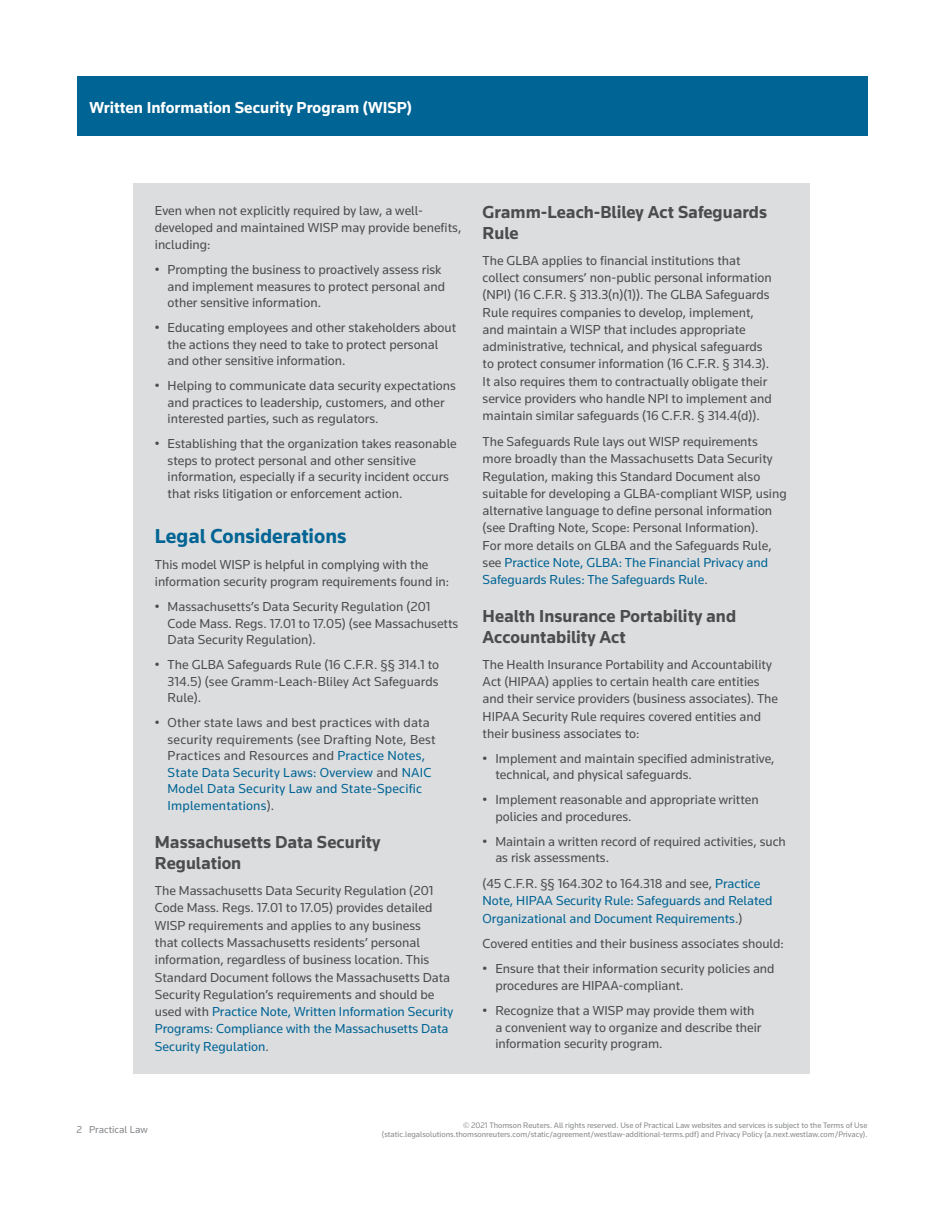
<style>
.page{position:relative;width:944px;height:1214px;background:#fff}
.page>*{position:absolute;margin:0;border:0;box-sizing:border-box;transform-origin:0 0}
.t1{font:700 21px "Knowledge";color:#006494}
.t2{font:700 18px/21px "Knowledge";color:#4b4c4d}
.t3{font:700 16.5px "Knowledge";color:#fff}
.t4{font:13.5px/17.2px "Knowledge";color:#4b4c4d}
.t5{font:13.5px/17.2px "Knowledge";color:#006494}
.t6{font:10.5px "Knowledge";color:#86888b}
.t7{font:8.25px/9.8px "Knowledge";color:#86888b;text-align:right}
.s1{color:#006494}
.s2{color:#4b4c4d}
</style>
<div class="page">
<div style="left:77px;top:77px;width:790px;height:59px;background:#006494"></div>
<div style="left:134px;top:183px;width:676px;height:890px;background:#dcdddf"></div>
<p class="t3" style="left:89px;top:97px;width:324px">Written Information Security Program (WISP)</p>
<p class="t4" style="left:155px;top:201px;width:308px">Even when not explicitly required by law, a well&shy;developed and maintained WISP may provide benefits, including:</p>
<p class="t4" style="left:168px;top:261px;width:279px;line-height:16.5px;text-indent:-13px">• Prompting the business to proactively assess risk and implement measures to protect personal and other sensitive information.</p>
<p class="t4" style="left:168px;top:319px;width:290px;line-height:16.5px;text-indent:-13px">• Educating employees and other stakeholders about the actions they need to take to protect personal and other sensitive information.</p>
<p class="t4" style="left:168px;top:377px;width:290px;line-height:16.5px;text-indent:-13px">• Helping to communicate data security expectations and practices to leadership, customers, and other interested parties, such as regulators.</p>
<p class="t4" style="left:168px;top:435px;width:291px;line-height:16.5px;text-indent:-13px">• Establishing that the organization takes reasonable steps to protect personal and other sensitive information, especially if a security incident occurs that risks litigation or enforcement action.</p>
<h1 class="t1" style="left:155px;top:523px;width:193px">Legal Considerations</h1>
<p class="t4" style="left:155px;top:555px;width:296px">This model WISP is helpful in complying with the information security program requirements found in:</p>
<p class="t4" style="left:168px;top:598px;width:292px;line-height:16.5px;text-indent:-13px">• Massachusetts’s Data Security Regulation (201<br>Code Mass. Regs. 17.01 to 17.05) (see Massachusetts<br>Data Security Regulation).</p>
<p class="t4" style="left:168px;top:656px;width:273px;line-height:16.5px;text-align:justify;text-indent:-13px">• The GLBA Safeguards Rule (16 C.F.R. §§ 314.1 to 314.5) (see Gramm-Leach-Bliley Act Safeguards Rule).</p>
<p class="t4" style="left:168px;top:714px;width:269px;line-height:16.6px;text-indent:-13px">• Other state laws and best practices with data security requirements (see Drafting Note, Best Practices and Resources and <span class="s1">Practice Notes, State Data Security Laws: Overview</span> and <span class="s1">NAIC Model Data Security Law and State-Specific Implementations</span>).</p>
<h2 class="t2" style="left:155px;top:831px;width:227px">Massachusetts Data Security<br>Regulation</h2>
<p class="t4" style="left:155px;top:882px;width:300px">The Massachusetts Data Security Regulation (201<br>Code Mass. Regs. 17.01 to 17.05) provides detailed WISP requirements and applies to any business<br>that collects Massachusetts residents’ personal information, regardless of business location. This Standard Document follows the Massachusetts Data Security Regulation’s requirements and should be used with <span class="s1">Practice Note, Written Information Security Programs: Compliance with the Massachusetts Data Security Regulation</span>.</p>
<h2 class="t2" style="left:482px;top:201px;width:286px">Gramm-Leach-Bliley Act Safeguards<br>Rule</h2>
<p class="t4" style="left:482px;top:251px;width:291px">The GLBA applies to financial institutions that collect consumers’ non-public personal information (NPI) (16 C.F.R. § 313.3(n)(1)). The GLBA Safeguards Rule requires companies to develop, implement, and maintain a WISP that includes appropriate administrative, technical, and physical safeguards to protect consumer information (16 C.F.R. § 314.3).<br>It also requires them to contractually obligate their service providers who handle NPI to implement and maintain similar safeguards (16 C.F.R. § 314.4(d)).</p>
<p class="t4" style="left:482px;top:432px;width:305px">The Safeguards Rule lays out WISP requirements more broadly than the Massachusetts Data Security Regulation, making this Standard Document also suitable for developing a GLBA-compliant WISP, using alternative language to define personal information (see Drafting Note, Scope: Personal Information).<br>For more details on GLBA and the Safeguards Rule, see <span class="s1">Practice Note, GLBA: The Financial Privacy and Safeguards Rules: The Safeguards Rule</span>.</p>
<h2 class="t2" style="left:482px;top:605px;width:255px">Health Insurance Portability and<br>Accountability Act</h2>
<p class="t4" style="left:482px;top:655px;width:297px">The Health Insurance Portability and Accountability Act (HIPAA) applies to certain health care entities and their service providers (business associates). The HIPAA Security Rule requires covered entities and their business associates to:</p>
<p class="t4" style="left:495px;top:750px;width:281px;line-height:16.5px;text-indent:-13px">• Implement and maintain specified administrative, technical, and physical safeguards.</p>
<p class="t4" style="left:495px;top:791px;width:265px;line-height:16.5px;text-indent:-13px">• Implement reasonable and appropriate written policies and procedures.</p>
<p class="t4" style="left:495px;top:833px;width:292px;line-height:16.5px;text-indent:-13px">• Maintain a written record of required activities, such as risk assessments.</p>
<p class="t5" style="left:482px;top:874px;width:291px"><span class="s2">(45 C.F.R. §§ 164.302 to 164.318 and see,</span> Practice<br>Note, HIPAA Security Rule: Safeguards and Related<br>Organizational and Document Requirements<span class="s2">.)</span></p>
<p class="t4" style="left:482px;top:935px;width:303px">Covered entities and their business associates should:</p>
<p class="t4" style="left:495px;top:960px;width:281px;line-height:16.5px;text-indent:-13px">• Ensure that their information security policies and procedures are HIPAA-compliant.</p>
<p class="t4" style="left:495px;top:1002px;width:268px;line-height:16.5px;text-indent:-13px">• Recognize that a WISP may provide them with a convenient way to organize and describe their information security program.</p>
<p class="t6" style="left:77px;top:1123px;width:73px">2 Practical Law</p>
<p class="t7" style="left:382px;top:1119px;width:487px">© 2021 Thomson Reuters. All rights reserved. Use of Practical Law websites and services is subject to the Terms of Use (static.legalsolutions.thomsonreuters.com/static/agreement/westlaw-additional-terms.pdf) and Privacy Policy (a.next.westlaw.com/Privacy).</p>
</div>
